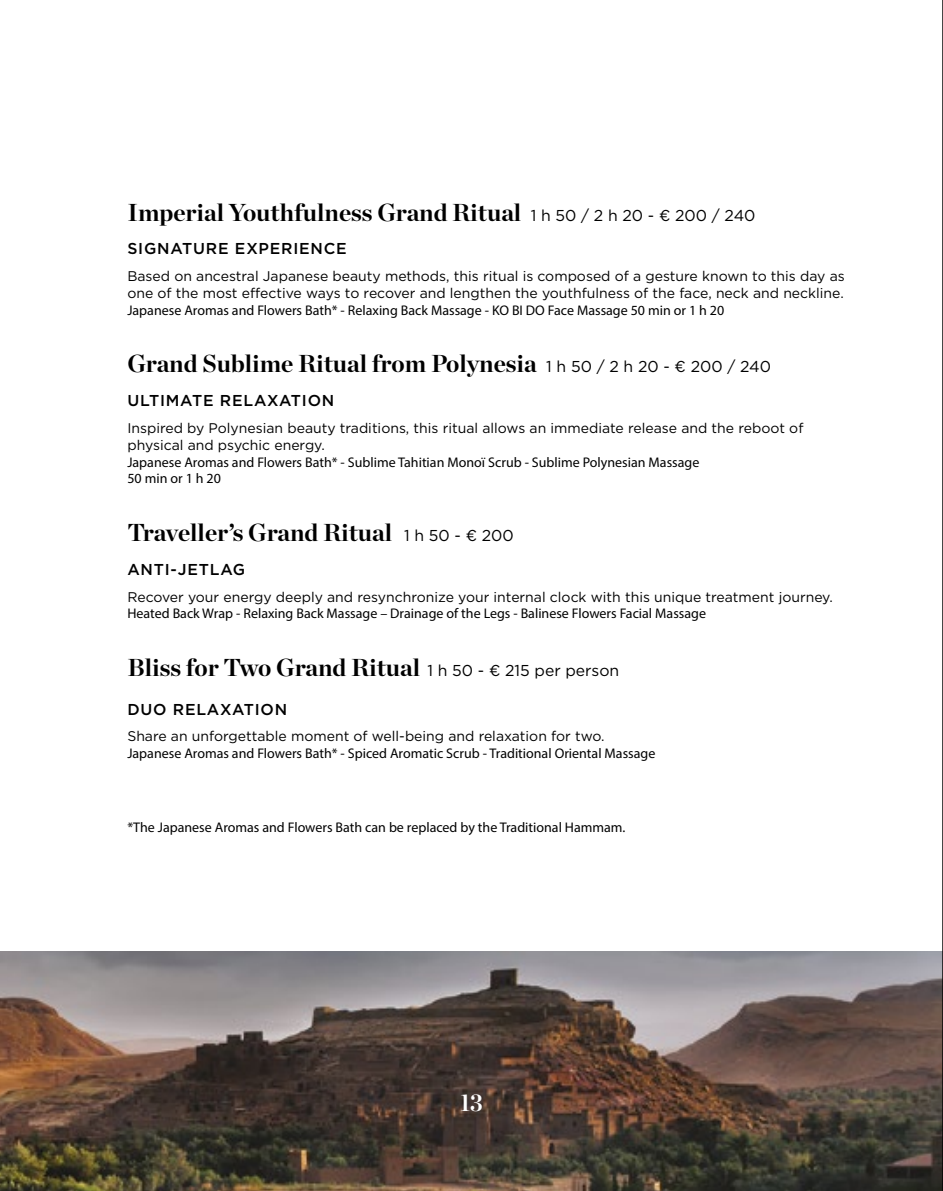
<style>
.page{position:relative;width:943px;height:1191px;background:#fff}
.page>*{position:absolute;margin:0;border:0;box-sizing:border-box;transform-origin:0 0}
.t1{font:700 24.5px "Chronicle Display";color:#000}
.t2{font:700 24.5px "Chronicle Display";color:#fff;scale:.9 1}
.t3{font:500 15.75px "Gotham HTF";letter-spacing:.05em;color:#000}
.t4{font:14px/16.8px "Gotham HTF";color:#000}
.t5{font:14px/16.8px "Myriad Pro";color:#000}
.s1{font-family:"Gotham";font-weight:400;font-size:15.75px}
</style>
<div class="page">
<img style="left:0;top:951px;width:942px;height:240px">
<hr style="left:942px;top:0;width:1px;height:1191px;background:#000">
<h1 class="t1" style="left:127px;top:192px;width:629px">Imperial Youthfulness Grand Ritual <span class="s1">1 h 50 / 2 h 20 - € 200 / 240</span></h1>
<p class="t3" style="left:127px;top:240px;width:221px">SIGNATURE EXPERIENCE</p>
<p class="t4" style="left:127px;top:267px;width:719px">Based on ancestral Japanese beauty methods, this ritual is composed of a gesture known to this day as one of the most effective ways to recover and lengthen the youthfulness of the face, neck and neckline.</p>
<p class="t5" style="left:127px;top:301px;width:598px">Japanese Aromas and Flowers Bath* - Relaxing Back Massage - KO BI DO Face Massage 50 min or 1 h 20</p>
<h1 class="t1" style="left:127px;top:344px;width:645px">Grand Sublime Ritual from Polynesia <span class="s1">1 h 50 / 2 h 20 - € 200 / 240</span></h1>
<p class="t3" style="left:127px;top:392px;width:208px">ULTIMATE RELAXATION</p>
<p class="t4" style="left:127px;top:419px;width:677px">Inspired by Polynesian beauty traditions, this ritual allows an immediate release and the reboot of physical and psychic energy.</p>
<p class="t5" style="left:127px;top:453px;width:573px">Japanese Aromas and Flowers Bath* - Sublime Tahitian Monoï Scrub - Sublime Polynesian Massage<br>50 min or 1 h 20</p>
<h1 class="t1" style="left:127px;top:512px;width:388px">Traveller’s Grand Ritual <span class="s1">1 h 50 - € 200</span></h1>
<p class="t3" style="left:127px;top:560px;width:119px">ANTI-JETLAG</p>
<p class="t4" style="left:127px;top:588px;width:707px">Recover your energy deeply and resynchronize your internal clock with this unique treatment journey.</p>
<p class="t5" style="left:127px;top:605px;width:580px">Heated Back Wrap - Relaxing Back Massage – Drainage of the Legs - Balinese Flowers Facial Massage</p>
<h1 class="t1" style="left:127px;top:647px;width:493px">Bliss for Two Grand Ritual <span class="s1">1 h 50 - € 215 per person</span></h1>
<p class="t3" style="left:127px;top:700px;width:161px">DUO RELAXATION</p>
<p class="t4" style="left:127px;top:728px;width:479px">Share an unforgettable moment of well-being and relaxation for two.</p>
<p class="t5" style="left:127px;top:745px;width:529px">Japanese Aromas and Flowers Bath* - Spiced Aromatic Scrub - Traditional Oriental Massage</p>
<p class="t5" style="left:127px;top:818px;width:499px">*The Japanese Aromas and Flowers Bath can be replaced by the Traditional Hammam.</p>
<h1 class="t2" style="left:460px;top:1083px;width:26px">13</h1>
</div>
